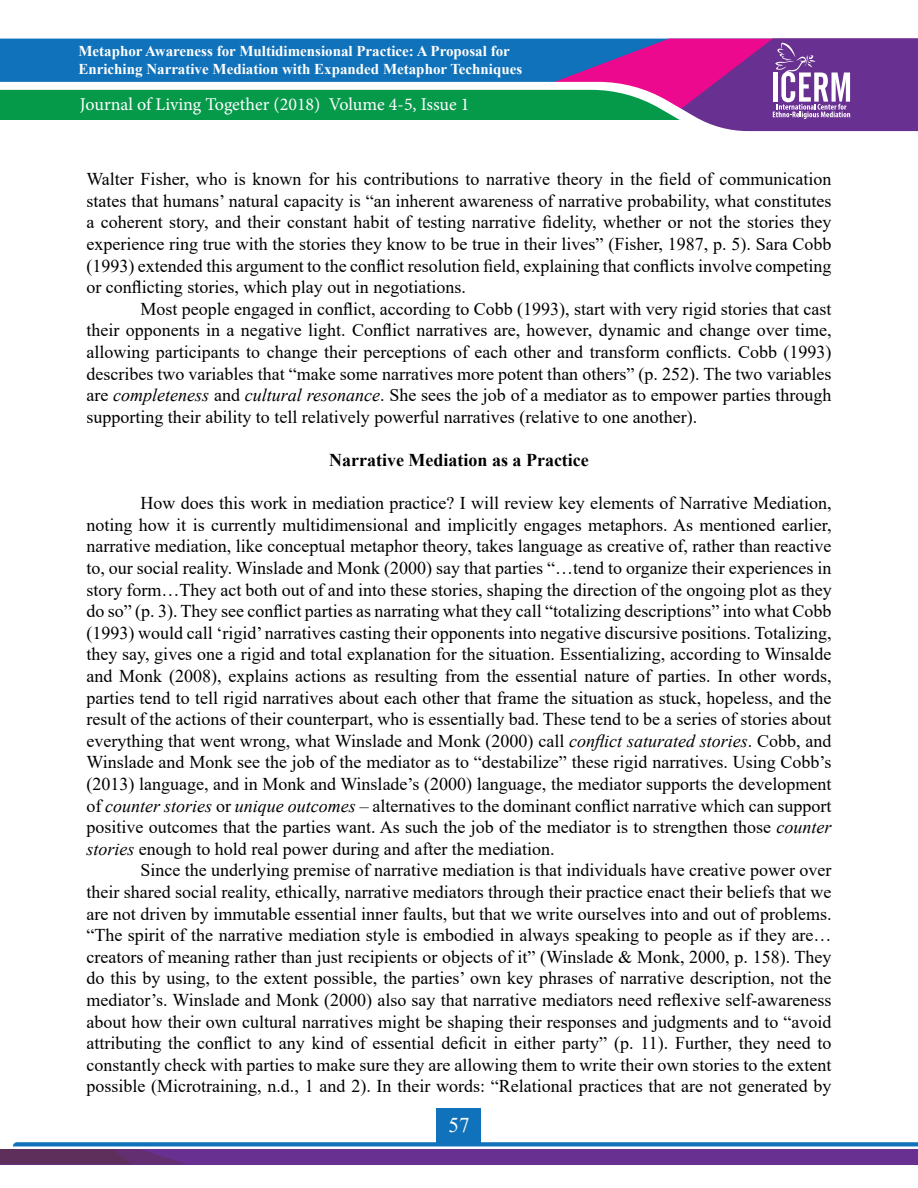
<style>
.page{position:relative;width:918px;height:1188px;background:#fff}
.page>*{position:absolute;margin:0;border:0;box-sizing:border-box;transform-origin:0 0}
.t1{font:21px "Times New Roman";color:#fff}
.t2{font:18px/21.6px "Times New Roman";color:#000;text-align:justify}
.t3{font:18px "Minion Pro";letter-spacing:-.005em;color:#fff}
.t4{font:700 18px "Times New Roman";color:#000}
.t5{font:700 15px/18px "Times New Roman";color:#fff}
.s1{font-style:italic}
</style>
<div class="page">
<div style="left:0;top:39px;width:539px;height:43px;background:#1072ba"></div>
<div style="left:0;top:89px;width:539px;height:31px;background:#05994a"></div>
<svg style="left:539px;top:39px;width:379px;height:93px;background:#88599e"></svg>
<div style="left:437px;top:1108px;width:44px;height:37px;background:#1072ba"></div>
<svg style="left:0;top:1142px;width:918px;height:22px;background:#6956a0"></svg>
<p class="t5" style="left:78px;top:41px;width:445px">Metaphor Awareness for Multidimensional Practice: A Proposal for<br>Enriching Narrative Mediation with Expanded Metaphor Techniques</p>
<p class="t3" style="left:80px;top:92px;width:391px">Journal of Living Together (2018) Volume 4-5, Issue 1</p>
<p class="t2" style="left:86px;top:168px;width:747px">Walter Fisher, who is known for his contributions to narrative theory in the field of communication states that humans’ natural capacity is “an inherent awareness of narrative probability, what constitutes a coherent story, and their constant habit of testing narrative fidelity, whether or not the stories they experience ring true with the stories they know to be true in their lives” (Fisher, 1987, p. 5). Sara Cobb (1993) extended this argument to the conflict resolution field, explaining that conflicts involve competing or conflicting stories, which play out in negotiations.</p>
<p class="t2" style="left:86px;top:297px;width:747px;text-indent:54px">Most people engaged in conflict, according to Cobb (1993), start with very rigid stories that cast their opponents in a negative light. Conflict narratives are, however, dynamic and change over time, allowing participants to change their perceptions of each other and transform conflicts. Cobb (1993) describes two variables that “make some narratives more potent than others” (p. 252). The two variables are <span class="s1">completeness</span> and <span class="s1">cultural resonance</span>. She sees the job of a mediator as to empower parties through supporting their ability to tell relatively powerful narratives (relative to one another).</p>
<p class="t4" style="left:329px;top:447px;width:261px">Narrative Mediation as a Practice</p>
<p class="t2" style="left:86px;top:492px;width:747px;text-indent:54px">How does this work in mediation practice? I will review key elements of Narrative Mediation, noting how it is currently multidimensional and implicitly engages metaphors. As mentioned earlier, narrative mediation, like conceptual metaphor theory, takes language as creative of, rather than reactive to, our social reality. Winslade and Monk (2000) say that parties “…tend to organize their experiences in story form…They act both out of and into these stories, shaping the direction of the ongoing plot as they do so” (p. 3). They see conflict parties as narrating what they call “totalizing descriptions” into what Cobb (1993) would call ‘rigid’ narratives casting their opponents into negative discursive positions. Totalizing, they say, gives one a rigid and total explanation for the situation. Essentializing, according to Winsalde and Monk (2008), explains actions as resulting from the essential nature of parties. In other words, parties tend to tell rigid narratives about each other that frame the situation as stuck, hopeless, and the result of the actions of their counterpart, who is essentially bad. These tend to be a series of stories about everything that went wrong, what Winslade and Monk (2000) call <span class="s1">conflict saturated stories</span>. Cobb, and Winslade and Monk see the job of the mediator as to “destabilize” these rigid narratives. Using Cobb’s (2013) language, and in Monk and Winslade’s (2000) language, the mediator supports the development of <span class="s1">counter stories</span> or <span class="s1">unique outcomes</span> – alternatives to the dominant conflict narrative which can support positive outcomes that the parties want. As such the job of the mediator is to strengthen those <span class="s1">counter stories</span> enough to hold real power during and after the mediation.</p>
<p class="t2" style="left:86px;top:859px;width:747px;text-indent:54px">Since the underlying premise of narrative mediation is that individuals have creative power over their shared social reality, ethically, narrative mediators through their practice enact their beliefs that we are not driven by immutable essential inner faults, but that we write ourselves into and out of problems. “The spirit of the narrative mediation style is embodied in always speaking to people as if they are… creators of meaning rather than just recipients or objects of it” (Winslade &amp; Monk, 2000, p. 158). They do this by using, to the extent possible, the parties’ own key phrases of narrative description, not the mediator’s. Winslade and Monk (2000) also say that narrative mediators need reflexive self-awareness about how their own cultural narratives might be shaping their responses and judgments and to “avoid attributing the conflict to any kind of essential deficit in either party” (p. 11). Further, they need to constantly check with parties to make sure they are allowing them to write their own stories to the extent possible (Microtraining, n.d., 1 and 2). In their words: “Relational practices that are not generated by</p>
<p class="t1" style="left:448px;top:1110px;width:22px">57</p>
</div>
